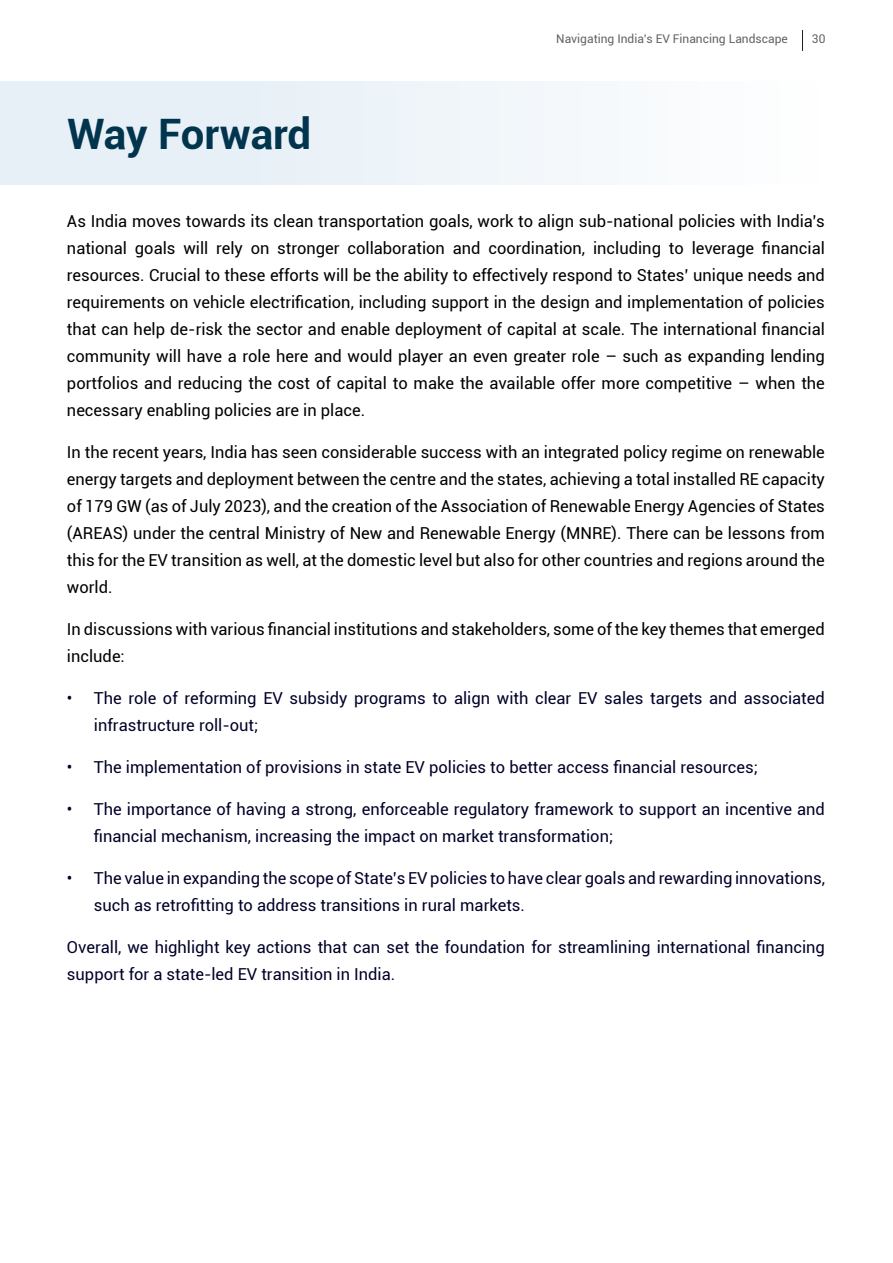
<style>
.page{position:relative;width:893px;height:1263px;background:#fff}
.page>*{position:absolute;margin:0;border:0;box-sizing:border-box;transform-origin:0 0}
.Body_Copy_Text{font:700 42px "Roboto";letter-spacing:-.005em;color:#01354e}
.Body_Copy_Text-2{font:16.5px/27px "Roboto";color:#010000;text-align:justify}
.Body_Copy_Text-3{font:16.5px/27px "Roboto";color:#010029}
.t1{font:12px "Roboto";color:#636366}
</style>
<div class="page">
<div style="left:0;top:81px;width:825px;height:104px;background:linear-gradient(to right,#e3edf5,#fcfdfe)"></div>
<svg style="left:802px;top:30px;width:1px;height:21px"></svg>
<p class="Body_Copy_Text" style="left:68px;top:104px;width:245px">Way Forward</p>
<p class="t1" style="left:556px;top:31px;width:233px">Navigating India’s EV Financing Landscape</p>
<p class="t1" style="left:812px;top:31px;width:15px">30</p>
<p class="Body_Copy_Text-2" style="left:67px;top:207px;width:759px">As India moves towards its clean transportation goals, work to align sub-national policies with India’s national goals will rely on stronger collaboration and coordination, including to leverage financial resources. Crucial to these efforts will be the ability to effectively respond to States’ unique needs and requirements on vehicle electrification, including support in the design and implementation of policies that can help de-risk the sector and enable deployment of capital at scale. The international financial community will have a role here and would player an even greater role – such as expanding lending portfolios and reducing the cost of capital to make the available offer more competitive – when the necessary enabling policies are in place.</p>
<p class="Body_Copy_Text-2" style="left:67px;top:438px;width:759px">In the recent years, India has seen considerable success with an integrated policy regime on renewable energy targets and deployment between the centre and the states, achieving a total installed RE capacity of 179 GW (as of July 2023), and the creation of the Association of Renewable Energy Agencies of States (AREAS) under the central Ministry of New and Renewable Energy (MNRE). There can be lessons from this for the EV transition as well, at the domestic level but also for other countries and regions around the world.</p>
<p class="Body_Copy_Text-2" style="left:67px;top:615px;width:759px">In discussions with various financial institutions and stakeholders, some of the key themes that emerged include:</p>
<p class="Body_Copy_Text-3" style="left:94px;top:684px;width:732px;text-indent:-27px">• The role of reforming EV subsidy programs to align with clear EV sales targets and associated infrastructure roll-out;</p>
<p class="Body_Copy_Text-3" style="left:67px;top:753px;width:692px">• The implementation of provisions in state EV policies to better access financial resources;</p>
<p class="Body_Copy_Text-3" style="left:94px;top:795px;width:732px;text-indent:-27px">• The importance of having a strong, enforceable regulatory framework to support an incentive and financial mechanism, increasing the impact on market transformation;</p>
<p class="Body_Copy_Text-3" style="left:94px;top:864px;width:732px;text-indent:-27px">• The value in expanding the scope of State’s EV policies to have clear goals and rewarding innovations, such as retrofitting to address transitions in rural markets.</p>
<p class="Body_Copy_Text-3" style="left:67px;top:933px;width:759px">Overall, we highlight key actions that can set the foundation for streamlining international financing support for a state-led EV transition in India.</p>
</div>
